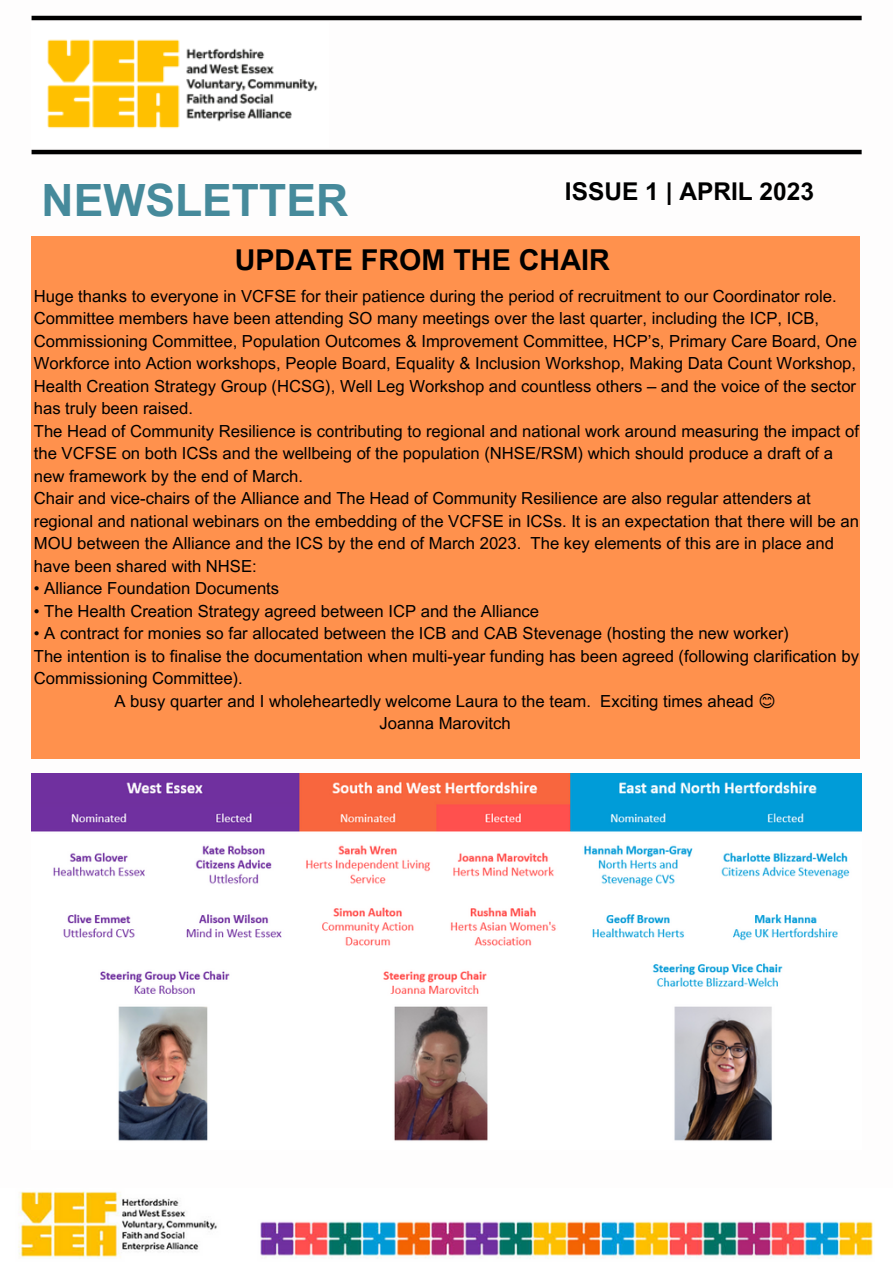
<style>
.page{position:relative;width:893px;height:1264px;background:#fff}
.page>*{position:absolute;margin:0;border:0;box-sizing:border-box;transform-origin:0 0}
.t1{font:700 44.55px "Arial MT Pro";color:#468a9b}
.t2{font:700 28.65px "Arial MT Pro";color:#000}
.t3{font:700 24.45px "Arial MT Pro";color:#000}
.t4{font:16.65px/22.5px "Arial MT Pro";color:#000}
</style>
<div class="page">
<hr style="left:32px;top:16px;width:829px;height:4px;background:#000">
<hr style="left:32px;top:150px;width:829px;height:4px;background:#000">
<img style="left:18px;top:1191px;width:855px;height:68px">
<img style="left:47px;top:39px;width:271px;height:90px">
<div style="left:32px;top:236px;width:828px;height:523px;background:#ff914d"></div>
<img style="left:32px;top:773px;width:829px;height:368px">
<h1 class="t1" style="left:42px;top:183px;width:308px">NEWSLETTER</h1>
<h3 class="t3" style="left:565px;top:182px;width:251px">ISSUE 1 | APRIL 2023</h3>
<h2 class="t2" style="left:235px;top:249px;width:376px">UPDATE FROM THE CHAIR</h2>
<p class="t4" style="left:34px;top:287px;width:826px">Huge thanks to everyone in VCFSE for their patience during the period of recruitment to our Coordinator role.<br>Committee members have been attending SO many meetings over the last quarter, including the ICP, ICB, Commissioning Committee, Population Outcomes &amp; Improvement Committee, HCP’s, Primary Care Board, One Workforce into Action workshops, People Board, Equality &amp; Inclusion Workshop, Making Data Count Workshop, Health Creation Strategy Group (HCSG), Well Leg Workshop and countless others – and the voice of the sector has truly been raised.<br>The Head of Community Resilience is contributing to regional and national work around measuring the impact of the VCFSE on both ICSs and the wellbeing of the population (NHSE/RSM) which should produce a draft of a new framework by the end of March.<br>Chair and vice-chairs of the Alliance and The Head of Community Resilience are also regular attenders at regional and national webinars on the embedding of the VCFSE in ICSs. It is an expectation that there will be an MOU between the Alliance and the ICS by the end of March 2023. The key elements of this are in place and have been shared with NHSE:</p>
<p class="t4" style="left:34px;top:579px;width:247px">• Alliance Foundation Documents</p>
<p class="t4" style="left:34px;top:601px;width:507px">• The Health Creation Strategy agreed between ICP and the Alliance</p>
<p class="t4" style="left:34px;top:624px;width:756px">• A contract for monies so far allocated between the ICB and CAB Stevenage (hosting the new worker)</p>
<p class="t4" style="left:34px;top:646px;width:826px">The intention is to finalise the documentation when multi-year funding has been agreed (following clarification by</p>
<p class="t4" style="left:34px;top:669px;width:210px">Commissioning Committee).</p>
<p class="t4" style="left:115px;top:691px;width:640px">A busy quarter and I wholeheartedly welcome Laura to the team. Exciting times ahead</p>
<p class="t4" style="left:379px;top:714px;width:133px">Joanna Marovitch</p>
</div>
